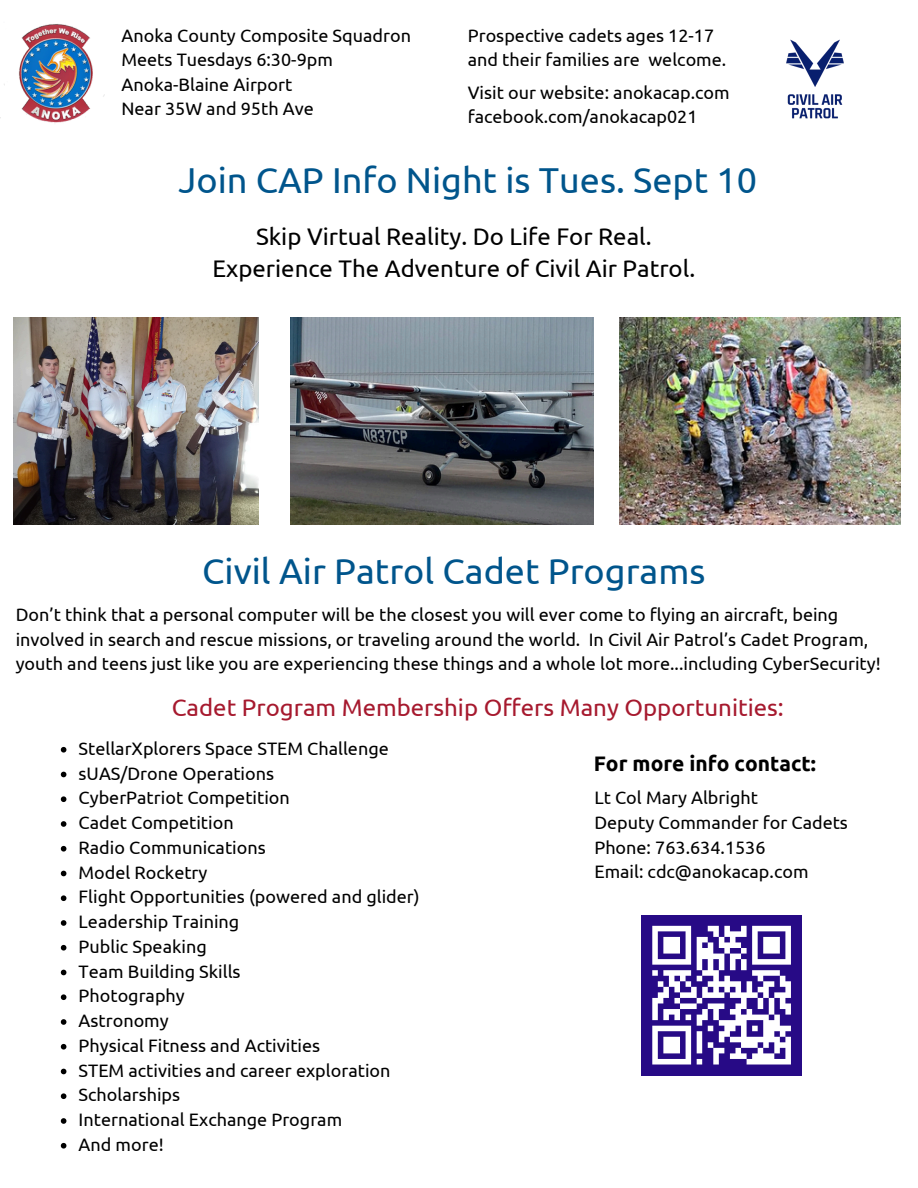
<style>
.page{position:relative;width:918px;height:1188px;background:#fff}
.page>*{position:absolute;margin:0;border:0;box-sizing:border-box;transform-origin:0 0}
.t1{font:36px "Ubuntu";color:#00558c}
.t2{font:24px/32.7px "Ubuntu";color:#000;text-align:center}
.t3{font:24px "Ubuntu";color:#a6192e}
.t4{font:700 21px "Ubuntu";color:#000}
.t5{font:18px/24.5px "Ubuntu";color:#000}
</style>
<div class="page">
<img style="left:0;top:24px;width:105px;height:99px">
<img style="left:14px;top:317px;width:244px;height:207px">
<img style="left:619px;top:317px;width:282px;height:207px">
<img style="left:290px;top:317px;width:304px;height:207px">
<div style="left:641px;top:915px;width:161px;height:161px;background:#270a86"></div>
<svg style="left:652px;top:926px;width:139px;height:139px"></svg>
<div style="left:747px;top:1059px;width:44px;height:6px;background:#fff"></div>
<img style="left:786px;top:39px;width:58px;height:80px">
<svg style="left:61px;top:747px;width:5px;height:6px"></svg>
<svg style="left:61px;top:772px;width:5px;height:5px"></svg>
<svg style="left:61px;top:796px;width:5px;height:6px"></svg>
<svg style="left:61px;top:821px;width:5px;height:6px"></svg>
<svg style="left:61px;top:846px;width:5px;height:6px"></svg>
<svg style="left:61px;top:871px;width:5px;height:5px"></svg>
<svg style="left:61px;top:895px;width:5px;height:6px"></svg>
<svg style="left:61px;top:920px;width:5px;height:6px"></svg>
<svg style="left:61px;top:945px;width:5px;height:6px"></svg>
<svg style="left:61px;top:970px;width:5px;height:5px"></svg>
<svg style="left:61px;top:994px;width:5px;height:6px"></svg>
<svg style="left:61px;top:1019px;width:5px;height:6px"></svg>
<svg style="left:61px;top:1044px;width:5px;height:6px"></svg>
<svg style="left:61px;top:1069px;width:5px;height:5px"></svg>
<svg style="left:61px;top:1093px;width:5px;height:6px"></svg>
<svg style="left:61px;top:1118px;width:5px;height:6px"></svg>
<svg style="left:61px;top:1143px;width:5px;height:6px"></svg>
<p class="t5" style="left:122px;top:23px;width:291px">Anoka County Composite Squadron<br>Meets Tuesdays 6:30-9pm</p>
<p class="t5" style="left:122px;top:72px;width:172px">Anoka-Blaine Airport</p>
<p class="t5" style="left:122px;top:96px;width:194px">Near 35W and 95th Ave</p>
<p class="t5" style="left:468px;top:23px;width:260px">Prospective cadets ages 12-17 and their families are welcome.</p>
<h1 class="t5" style="left:468px;top:80px;width:263px">Visit our website: anokacap.com</h1>
<h2 class="t5" style="left:468px;top:104px;width:231px">facebook.com/anokacap021</h2>
<p class="t1" style="left:178px;top:159px;width:580px">Join CAP Info Night is Tues. Sept 10</p>
<p class="t2" style="left:212px;top:219px;width:484px">Skip Virtual Reality. Do Life For Real.<br>Experience The Adventure of Civil Air Patrol.</p>
<p class="t1" style="left:202px;top:551px;width:505px">Civil Air Patrol Cadet Programs</p>
<h1 class="t5" style="left:16px;top:602px;width:867px">Don’t think that a personal computer will be the closest you will ever come to flying an aircraft, being involved in search and rescue missions, or traveling around the world. In Civil Air Patrol’s Cadet Program, youth and teens just like you are experiencing these things and a whole lot more...including CyberSecurity!</h1>
<p class="t3" style="left:172px;top:693px;width:614px">Cadet Program Membership Offers Many Opportunities:</p>
<p class="t4" style="left:594px;top:752px;width:224px">For more info contact:</p>
<h3 class="t5" style="left:594px;top:785px;width:165px">Lt Col Mary Albright</h3>
<p class="t5" style="left:594px;top:810px;width:255px">Deputy Commander for Cadets</p>
<p class="t5" style="left:594px;top:835px;width:173px">Phone: 763.634.1536</p>
<p class="t5" style="left:594px;top:859px;width:216px">Email: cdc@anokacap.com</p>
<p class="t5" style="left:79px;top:736px;width:312px">StellarXplorers Space STEM Challenge</p>
<h2 class="t5" style="left:79px;top:761px;width:197px">sUAS/Drone Operations</h2>
<p class="t5" style="left:79px;top:785px;width:213px">CyberPatriot Competition</p>
<p class="t5" style="left:79px;top:810px;width:157px">Cadet Competition</p>
<p class="t5" style="left:79px;top:835px;width:189px">Radio Communications</p>
<p class="t5" style="left:79px;top:860px;width:130px">Model Rocketry</p>
<p class="t5" style="left:79px;top:884px;width:343px">Flight Opportunities (powered and glider)</p>
<p class="t5" style="left:79px;top:909px;width:162px">Leadership Training</p>
<p class="t5" style="left:79px;top:934px;width:130px">Public Speaking</p>
<p class="t5" style="left:79px;top:959px;width:164px">Team Building Skills</p>
<p class="t5" style="left:79px;top:983px;width:108px">Photography</p>
<p class="t5" style="left:79px;top:1008px;width:92px">Astronomy</p>
<p class="t5" style="left:79px;top:1033px;width:243px">Physical Fitness and Activities</p>
<p class="t5" style="left:79px;top:1058px;width:313px">STEM activities and career exploration</p>
<p class="t5" style="left:79px;top:1082px;width:103px">Scholarships</p>
<p class="t5" style="left:79px;top:1107px;width:265px">International Exchange Program</p>
<p class="t5" style="left:79px;top:1132px;width:87px">And more!</p>
</div>
